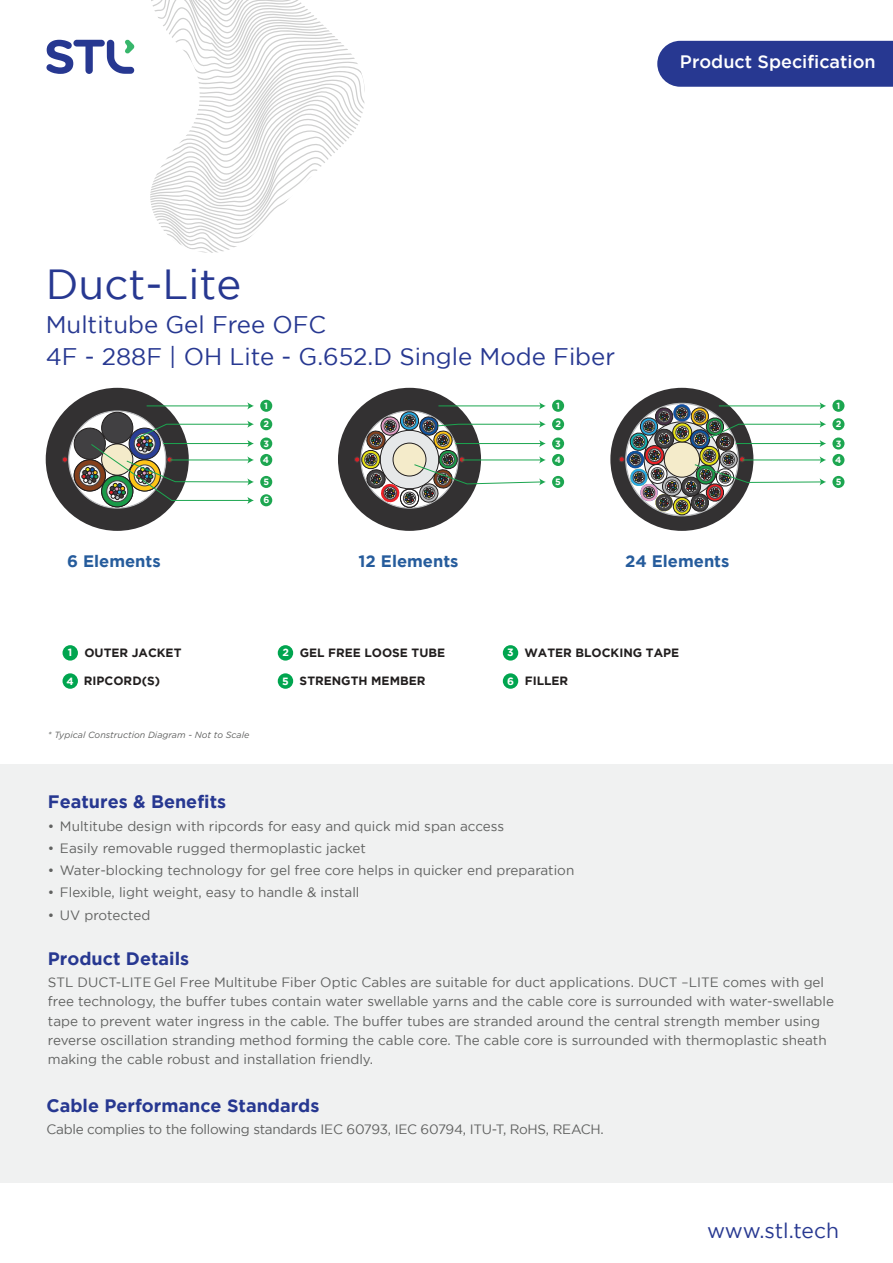
<style>
.page{position:relative;width:893px;height:1263px;background:#fff}
.page>*{position:absolute;margin:0;border:0;box-sizing:border-box;transform-origin:0 0}
.t1{font:42px "Gotham";color:#273891}
.t2{font:24px/32.4px "Gotham";color:#273891}
.t3{font:21px "Gotham";letter-spacing:-.01em;color:#273891}
.t4{font:700 18px "Gotham";color:#273891}
.t5{font:500 18px "Gotham";color:#fff}
.t6{font:700 16.5px "Gotham";color:#265c9c}
.t7{font:13.5px/19.2px "Gotham";color:#606160}
.t8{font:13.5px "Gotham";letter-spacing:-.02em;color:#606160}
.t9{font:700 12px "Gotham";color:#211e1e}
.t10{font:italic 9px "Gotham";color:#606160}
.t11{font:700 9px/18.5px "Gotham";color:#fff}
.s1{font-size:10.5px;color:#fff}
</style>
<div class="page">
<div style="left:0;top:764px;width:893px;height:418px;background:#f0f1f1"></div>
<svg style="left:150px;top:0;width:215px;height:253px"></svg>
<svg style="left:46px;top:40px;width:88px;height:34px"></svg>
<div style="left:657px;top:41px;width:236px;height:46px;background:#273891"></div>
<div style="left:63px;top:645px;width:15px;height:16px;background:#00a54f;border-radius:50%"></div>
<div style="left:278px;top:645px;width:15px;height:16px;background:#00a54f;border-radius:50%"></div>
<div style="left:278px;top:673px;width:15px;height:16px;background:#00a54f;border-radius:50%"></div>
<div style="left:503px;top:673px;width:15px;height:16px;background:#00a54f;border-radius:50%"></div>
<div style="left:503px;top:645px;width:15px;height:16px;background:#00a54f;border-radius:50%"></div>
<div style="left:63px;top:673px;width:15px;height:16px;background:#00a54f;border-radius:50%"></div>
<div style="left:338px;top:388px;width:143px;height:143px;background:#333132;border-radius:50%"></div>
<div style="left:610px;top:388px;width:143px;height:143px;background:#333132;border-radius:50%"></div>
<div style="left:832px;top:400px;width:12px;height:12px;background:#1ca650;border-radius:50%"></div>
<div style="left:832px;top:418px;width:12px;height:12px;background:#1ca650;border-radius:50%"></div>
<div style="left:832px;top:437px;width:12px;height:13px;background:#1ca650;border-radius:50%"></div>
<svg style="left:619px;top:402px;width:207px;height:114px"></svg>
<div style="left:832px;top:454px;width:12px;height:12px;background:#1ca650;border-radius:50%"></div>
<div style="left:832px;top:476px;width:12px;height:12px;background:#1ca650;border-radius:50%"></div>
<div style="left:552px;top:400px;width:12px;height:12px;background:#1ca650;border-radius:50%"></div>
<div style="left:552px;top:418px;width:12px;height:12px;background:#1ca650;border-radius:50%"></div>
<div style="left:552px;top:437px;width:12px;height:13px;background:#1ca650;border-radius:50%"></div>
<svg style="left:354px;top:402px;width:192px;height:107px"></svg>
<div style="left:552px;top:454px;width:12px;height:12px;background:#1ca650;border-radius:50%"></div>
<div style="left:552px;top:476px;width:12px;height:12px;background:#1ca650;border-radius:50%"></div>
<div style="left:46px;top:388px;width:143px;height:143px;background:#333132;border-radius:50%"></div>
<div style="left:260px;top:400px;width:12px;height:12px;background:#1ca650;border-radius:50%"></div>
<div style="left:260px;top:494px;width:12px;height:12px;background:#1ca650;border-radius:50%"></div>
<div style="left:260px;top:418px;width:12px;height:12px;background:#1ca650;border-radius:50%"></div>
<div style="left:260px;top:437px;width:12px;height:13px;background:#1ca650;border-radius:50%"></div>
<svg style="left:62px;top:402px;width:192px;height:107px"></svg>
<div style="left:260px;top:454px;width:12px;height:12px;background:#1ca650;border-radius:50%"></div>
<div style="left:260px;top:476px;width:12px;height:12px;background:#1ca650;border-radius:50%"></div>
<h3 class="t5" style="left:680px;top:52px;width:197px">Product Specification</h3>
<h1 class="t1" style="left:46px;top:261px;width:197px">Duct-Lite</h1>
<h2 class="t2" style="left:46px;top:308px;width:571px">Multitube Gel Free OFC<br>4F - 288F | OH Lite - G.652.D Single Mode Fiber</h2>
<p class="t11" style="left:264px;top:396px;width:5px">1</p>
<p class="t11" style="left:263px;top:414px;width:7px;line-height:19.5px">2<br>3</p>
<p class="t11" style="left:263px;top:450px;width:8px">4</p>
<p class="t11" style="left:263px;top:473px;width:7px">5</p>
<p class="t11" style="left:263px;top:491px;width:7px">6</p>
<p class="t11" style="left:555px;top:396px;width:7px">1<br>2</p>
<p class="t11" style="left:555px;top:435px;width:8px;line-height:16.4px">3<br>4</p>
<p class="t11" style="left:555px;top:473px;width:7px">5</p>
<p class="t11" style="left:836px;top:396px;width:7px">1<br>2</p>
<p class="t11" style="left:835px;top:435px;width:8px;line-height:16.4px">3<br>4</p>
<p class="t11" style="left:836px;top:473px;width:7px">5</p>
<p class="t6" style="left:67px;top:552px;width:95px">6 Elements</p>
<p class="t6" style="left:359px;top:552px;width:101px">12 Elements</p>
<p class="t6" style="left:625px;top:552px;width:106px">24 Elements</p>
<p class="t9" style="left:68px;top:646px;width:115px"><span class="s1">1</span> OUTER JACKET</p>
<p class="t9" style="left:282px;top:646px;width:164px"><span class="s1">2</span> GEL FREE LOOSE TUBE</p>
<p class="t9" style="left:282px;top:674px;width:145px"><span class="s1">5</span> STRENGTH MEMBER</p>
<p class="t9" style="left:507px;top:674px;width:62px"><span class="s1">6</span> FILLER</p>
<p class="t9" style="left:507px;top:646px;width:173px"><span class="s1">3</span> WATER BLOCKING TAPE</p>
<p class="t9" style="left:66px;top:674px;width:95px"><span class="s1">4</span> RIPCORD(S)</p>
<p class="t10" style="left:48px;top:729px;width:203px">* Typical Construction Diagram - Not to Scale</p>
<h3 class="t4" style="left:48px;top:791px;width:180px">Features &amp; Benefits</h3>
<p class="t7" style="left:48px;top:816px;width:458px">• Multitube design with ripcords for easy and quick mid span access</p>
<p class="t7" style="left:48px;top:838px;width:320px">• Easily removable rugged thermoplastic jacket</p>
<p class="t7" style="left:48px;top:861px;width:528px">• Water-blocking technology for gel free core helps in quicker end preparation</p>
<p class="t7" style="left:48px;top:883px;width:313px">• Flexible, light weight, easy to handle &amp; install</p>
<p class="t7" style="left:48px;top:905px;width:104px">• UV protected</p>
<h3 class="t4" style="left:48px;top:948px;width:143px">Product Details</h3>
<p class="t7" style="left:48px;top:973px;width:787px">STL DUCT-LITE Gel Free Multitube Fiber Optic Cables are suitable for duct applications. DUCT –LITE comes with gel free technology, the buffer tubes contain water swellable yarns and the cable core is surrounded with water-swellable tape to prevent water ingress in the cable. The buffer tubes are stranded around the central strength member using reverse oscillation stranding method forming the cable core. The cable core is surrounded with thermoplastic sheath making the cable robust and installation friendly.</p>
<h3 class="t4" style="left:46px;top:1095px;width:274px">Cable Performance Standards</h3>
<p class="t8" style="left:46px;top:1122px;width:559px">Cable complies to the following standards IEC 60793, IEC 60794, ITU-T, RoHS, REACH.</p>
<h3 class="t3" style="left:707px;top:1219px;width:133px">www.stl.tech</h3>
</div>
